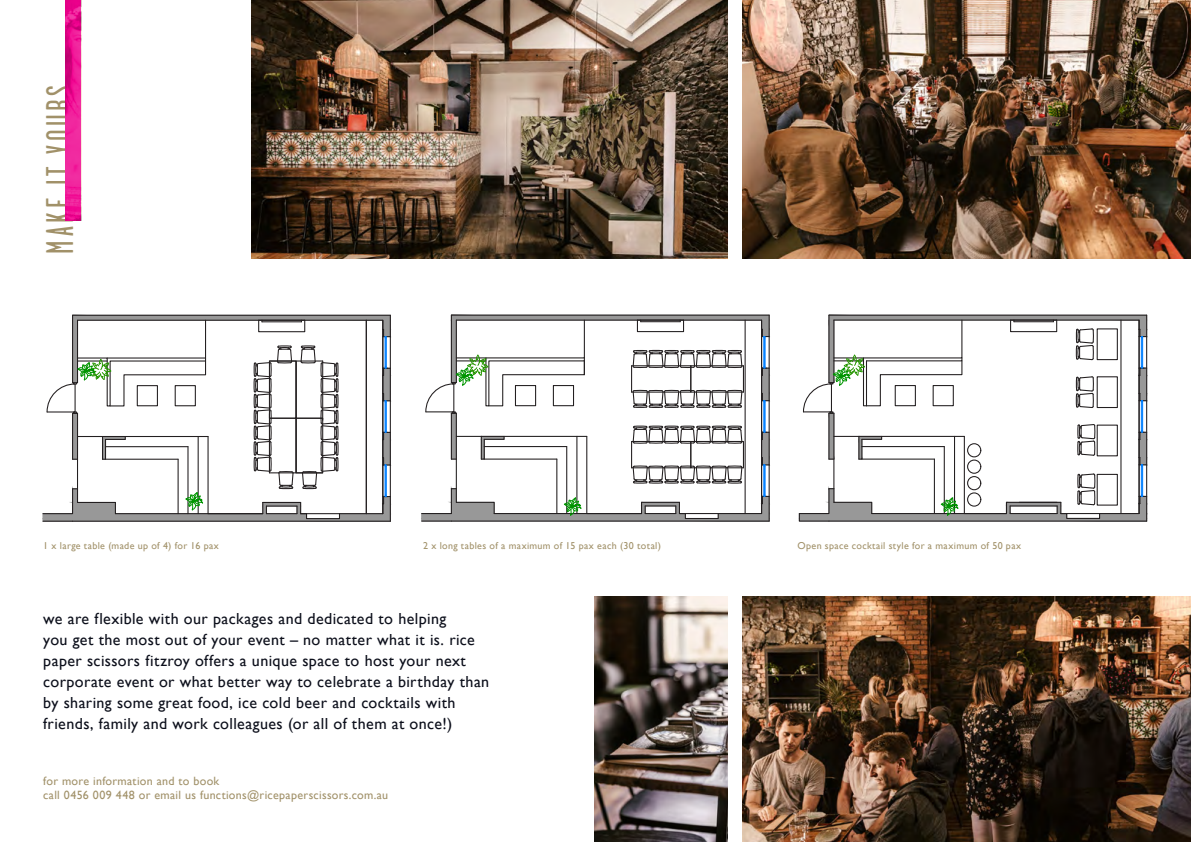
<style>
.page{position:relative;width:1191px;height:842px;background:#fff}
.page>*{position:absolute;margin:0;border:0;box-sizing:border-box;transform-origin:0 0}
.t1{font:38.5px "Garage Gothic";letter-spacing:.1em;color:#a19169}
.t2{font:16px/21px "Gill Sans";letter-spacing:.025em;color:#0c0f1b}
.t3{font:12px/14.4px "Gill Sans";letter-spacing:.025em;color:#a19169}
.t4{font:10px "Gill Sans";letter-spacing:.035em;color:#a19169}
</style>
<div class="page">
<svg style="left:42px;top:315px;width:349px;height:207px"></svg>
<div style="left:137px;top:385px;width:21px;height:21px;border:1px solid #231f20"></div>
<div style="left:175px;top:385px;width:21px;height:21px;border:1px solid #231f20"></div>
<svg style="left:421px;top:315px;width:348px;height:207px"></svg>
<div style="left:515px;top:385px;width:21px;height:21px;border:1px solid #231f20"></div>
<div style="left:553px;top:385px;width:21px;height:21px;border:1px solid #231f20"></div>
<svg style="left:798px;top:315px;width:349px;height:207px"></svg>
<div style="left:894px;top:385px;width:22px;height:21px;border:1px solid #231f20"></div>
<div style="left:932px;top:385px;width:21px;height:21px;border:1px solid #231f20"></div>
<div style="left:1096px;top:376px;width:21px;height:32px;border:1px solid #231f20"></div>
<div style="left:1096px;top:425px;width:21px;height:31px;border:1px solid #231f20"></div>
<div style="left:1096px;top:474px;width:21px;height:32px;border:1px solid #231f20"></div>
<div style="left:1096px;top:328px;width:21px;height:32px;border:1px solid #231f20"></div>
<img style="left:251px;top:0;width:477px;height:258px">
<img style="left:743px;top:0;width:448px;height:258px">
<img style="left:743px;top:596px;width:448px;height:246px">
<img style="left:594px;top:596px;width:134px;height:246px">
<img style="left:65px;top:0;width:16px;height:220px">
<h1 class="t1" style="left:40px;top:254px;width:190px;rotate:-90deg">MAKE IT YOURS…</h1>
<p class="t4" style="left:43px;top:539px;width:177px">1 x large table (made up of 4) for 16 pax</p>
<p class="t4" style="left:423px;top:539px;width:239px">2 x long tables of a maximum of 15 pax each (30 total)</p>
<p class="t4" style="left:797px;top:539px;width:225px">Open space cocktail style for a maximum of 50 pax</p>
<p class="t2" style="left:43px;top:608px;width:447px">we are flexible with our packages and dedicated to helping<br>you get the most out of your event – no matter what it is. rice paper scissors fitzroy offers a unique space to host your next corporate event or what better way to celebrate a birthday than by sharing some great food, ice cold beer and cocktails with friends, family and work colleagues (or all of them at once!)</p>
<p class="t3" style="left:43px;top:774px;width:346px">for more information and to book<br>call 0456 009 448 or email us functions@ricepaperscissors.com.au</p>
</div>
